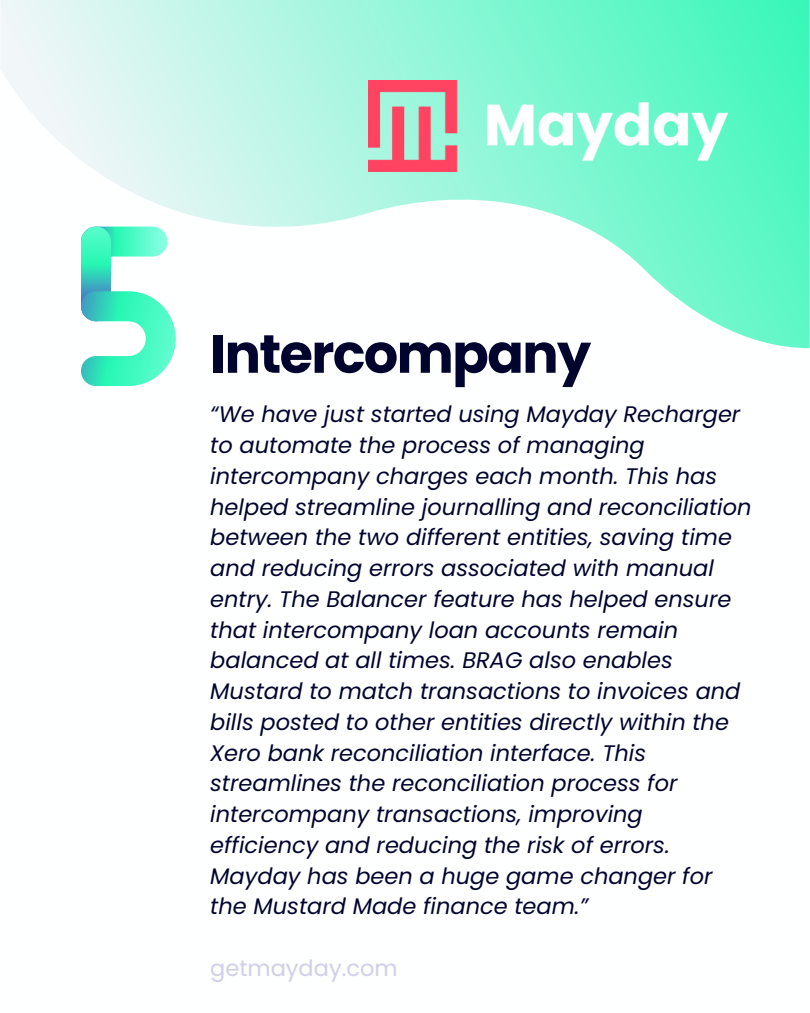
<style>
.page{position:relative;width:810px;height:1013px;background:#fff}
.page>*{position:absolute;margin:0;border:0;box-sizing:border-box;transform-origin:0 0}
.t1{font:700 53.9px "Poppins";letter-spacing:-.03em;color:#01052e}
.t2{font:italic 22.5px/30.8px "Poppins";color:#01052e}
.t3{font:22.5px "Poppins";color:#d0cee8}
</style>
<div class="page">
<svg style="left:81px;top:348px;width:94px;height:38px"></svg>
<svg style="left:0;top:0;width:809px;height:348px"></svg>
<img style="left:368px;top:81px;width:361px;height:90px">
<h1 class="t1" style="left:210px;top:316px;width:382px">Intercompany</h1>
<p class="t2" style="left:210px;top:399px;width:542px">“We have just started using Mayday Recharger to automate the process of managing intercompany charges each month. This has helped streamline journalling and reconciliation between the two different entities, saving time and reducing errors associated with manual entry. The Balancer feature has helped ensure that intercompany loan accounts remain balanced at all times. BRAG also enables Mustard to match transactions to invoices and bills posted to other entities directly within the Xero bank reconciliation interface. This streamlines the reconciliation process for intercompany transactions, improving efficiency and reducing the risk of errors.<br>Mayday has been a huge game changer for the Mustard Made finance team.”</p>
<p class="t3" style="left:210px;top:952px;width:189px">getmayday.com</p>
</div>
